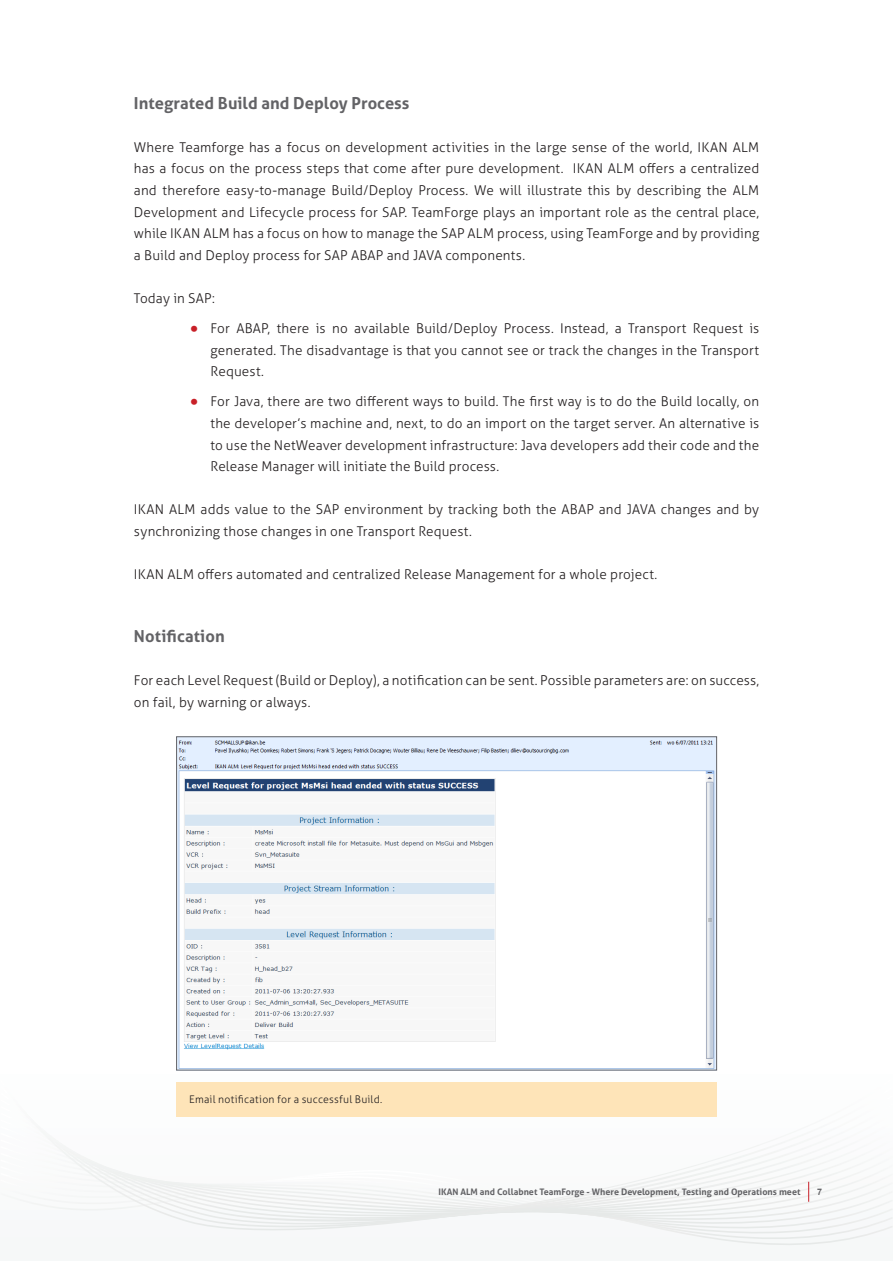
<style>
.page{position:relative;width:893px;height:1263px;background:#fff}
.page>*{position:absolute;margin:0;border:0;box-sizing:border-box;transform-origin:0 0}
.Grey_Subtitle{font:700 16.5px "Aller";letter-spacing:.005em;color:#636366}
.Standard_Text_2{font:300 13.5px/21.6px "Aller";letter-spacing:.01em;color:#231f20}
.TAB{font:300 13.5px/21.6px "Aller";letter-spacing:.01em;color:#231f20;text-align:justify}
.Standard_Text_2-2{font:300 10.5px "Aller";letter-spacing:.02em;color:#231f20}
.t1{font:700 9px "Aller";color:#636366}
.t2{font:700 9px "Arial";color:#636366}
.s1{font-size:27px;color:#c82028}
</style>
<div class="page">
<svg style="left:20px;top:1082px;width:873px;height:164px"></svg>
<svg style="left:808px;top:1182px;width:1px;height:20px"></svg>
<img style="left:178px;top:738px;width:537px;height:330px">
<div style="left:176px;top:1082px;width:540px;height:34px;background:#fee4b8"></div>
<p class="Grey_Subtitle" style="left:134px;top:93px;width:277px">Integrated Build and Deploy Process</p>
<p class="Standard_Text_2" style="left:134px;top:136px;width:627px;text-align:justify">Where Teamforge has a focus on development activities in the large sense of the world, IKAN ALM has a focus on the process steps that come after pure development. IKAN ALM offers a centralized and therefore easy-to-manage Build/Deploy Process. We will illustrate this by describing the ALM Development and Lifecycle process for SAP. TeamForge plays an important role as the central place, while IKAN ALM has a focus on how to manage the SAP ALM process, using TeamForge and by providing a Build and Deploy process for SAP ABAP and JAVA components.</p>
<p class="Standard_Text_2" style="left:134px;top:287px;width:82px">Today in SAP:</p>
<p class="TAB" style="left:210px;top:317px;width:550px;text-indent:-21px"><span class="s1">•</span> For ABAP, there is no available Build/Deploy Process. Instead, a Transport Request is generated. The disadvantage is that you cannot see or track the changes in the Transport Request.</p>
<p class="TAB" style="left:210px;top:391px;width:550px;text-indent:-21px"><span class="s1">•</span> For Java, there are two different ways to build. The first way is to do the Build locally, on the developer’s machine and, next, to do an import on the target server. An alternative is to use the NetWeaver development infrastructure: Java developers add their code and the Release Manager will initiate the Build process.</p>
<p class="Standard_Text_2" style="left:134px;top:499px;width:627px">IKAN ALM adds value to the SAP environment by tracking both the ABAP and JAVA changes and by synchronizing those changes in one Transport Request.</p>
<p class="Standard_Text_2" style="left:134px;top:564px;width:525px">IKAN ALM offers automated and centralized Release Management for a whole project.</p>
<p class="Grey_Subtitle" style="left:134px;top:626px;width:92px">Notification</p>
<p class="Standard_Text_2" style="left:134px;top:670px;width:627px">For each Level Request (Build or Deploy), a notification can be sent. Possible parameters are: on success, on fail, by warning or always.</p>
<p class="Standard_Text_2-2" style="left:189px;top:1093px;width:195px">Email notification for a successful Build.</p>
<p class="t1" style="left:439px;top:1186px;width:363px">IKAN ALM and Collabnet TeamForge - Where Development, Testing and Operations meet</p>
<p class="t2" style="left:817px;top:1185px;width:7px">7</p>
</div>
